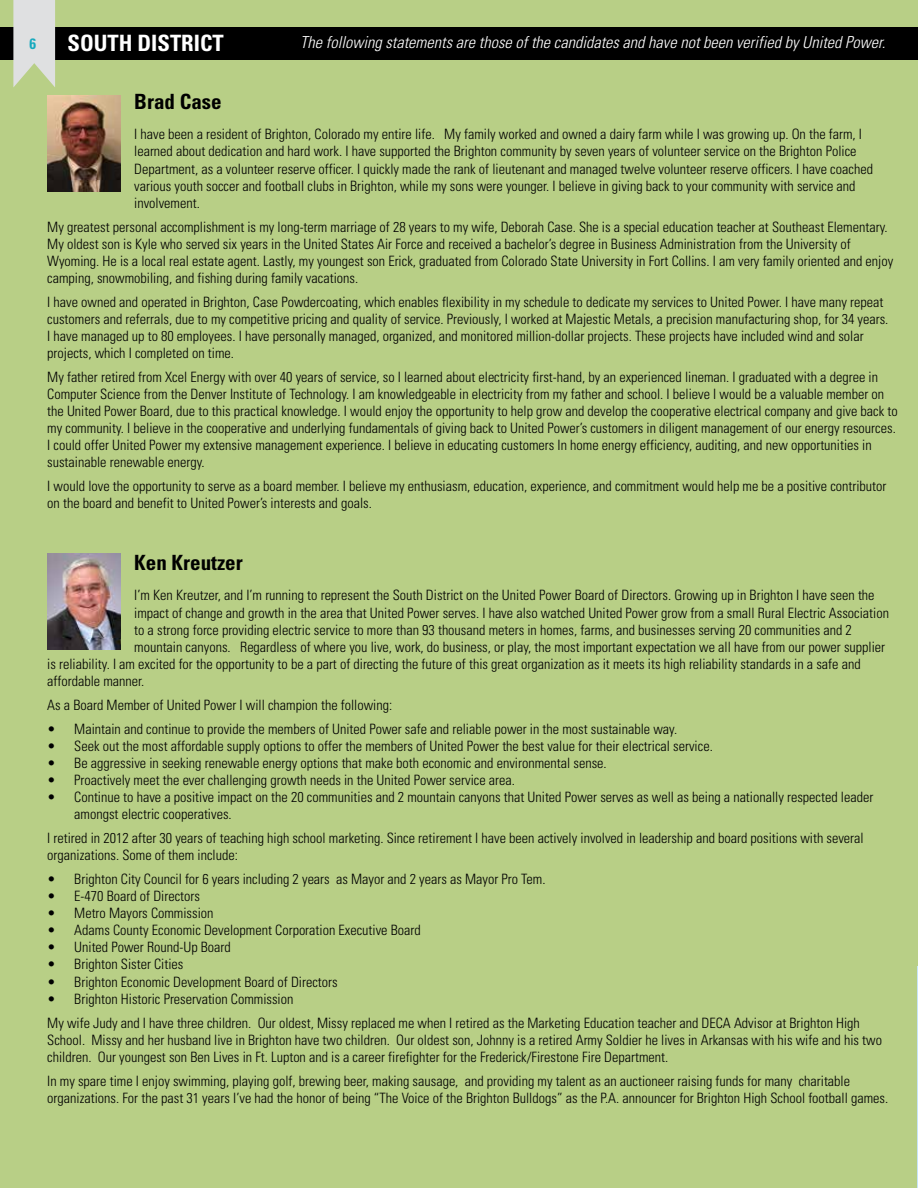
<style>
.page{position:relative;width:918px;height:1188px;background:#b8cf86}
.page>*{position:absolute;margin:0;border:0;box-sizing:border-box;transform-origin:0 0}
.t1{font:700 condensed 22.5px "Univers";color:#fff}
.t2{font:700 condensed 21px "Univers";color:#000}
.t3{font:italic 300 condensed 16.5px "Univers";color:#fff}
.t4{font:700 condensed 15px "Univers";color:#15a9be}
.t5{font:300 condensed 14.25px/17.1px "Univers";color:#000}
</style>
<div class="page">
<div style="left:0;top:27px;width:918px;height:32px;background:#000"></div>
<img style="left:47px;top:554px;width:74px;height:96px">
<img style="left:47px;top:96px;width:74px;height:96px">
<svg style="left:13px;top:0;width:42px;height:87px;background:#d8dcd3"></svg>
<hr style="left:917px;top:966px;width:1px;height:222px;background:#c7e4f8">
<p class="t4" style="left:29px;top:35px;width:8px">6</p>
<h1 class="t1" style="left:68px;top:29px;width:158px">SOUTH DISTRICT</h1>
<p class="t3" style="left:300px;top:33px;width:587px">The following statements are those of the candidates and have not been verified by United Power.</p>
<h2 class="t2" style="left:134px;top:88px;width:89px">Brad Case</h2>
<p class="t5" style="left:134px;top:126px;width:740px">I have been a resident of Brighton, Colorado my entire life. My family worked and owned a dairy farm while I was growing up. On the farm, I learned about dedication and hard work. I have supported the Brighton community by seven years of volunteer service on the Brighton Police Department, as a volunteer reserve officer. I quickly made the rank of lieutenant and managed twelve volunteer reserve officers. I have coached various youth soccer and football clubs in Brighton, while my sons were younger. I believe in giving back to your community with service and involvement.</p>
<p class="t5" style="left:47px;top:218px;width:847px">My greatest personal accomplishment is my long-term marriage of 28 years to my wife, Deborah Case. She is a special education teacher at Southeast Elementary.<br>My oldest son is Kyle who served six years in the United States Air Force and received a bachelor’s degree in Business Administration from the University of Wyoming. He is a local real estate agent. Lastly, my youngest son Erick, graduated from Colorado State University in Fort Collins. I am very family oriented and enjoy camping, snowmobiling, and fishing during family vacations.</p>
<p class="t5" style="left:47px;top:293px;width:843px">I have owned and operated in Brighton, Case Powdercoating, which enables flexibility in my schedule to dedicate my services to United Power. I have many repeat customers and referrals, due to my competitive pricing and quality of service. Previously, I worked at Majestic Metals, a precision manufacturing shop, for 34 years.<br>I have managed up to 80 employees. I have personally managed, organized, and monitored million-dollar projects. These projects have included wind and solar projects, which I completed on time.</p>
<p class="t5" style="left:47px;top:368px;width:852px">My father retired from Xcel Energy with over 40 years of service, so I learned about electricity first-hand, by an experienced lineman. I graduated with a degree in Computer Science from the Denver Institute of Technology. I am knowledgeable in electricity from my father and school. I believe I would be a valuable member on the United Power Board, due to this practical knowledge. I would enjoy the opportunity to help grow and develop the cooperative electrical company and give back to my community. I believe in the cooperative and underlying fundamentals of giving back to United Power’s customers in diligent management of our energy resources.<br>I could offer United Power my extensive management experience. I believe in educating customers In home energy efficiency, auditing, and new opportunities in sustainable renewable energy.</p>
<p class="t5" style="left:47px;top:478px;width:841px">I would love the opportunity to serve as a board member. I believe my enthusiasm, education, experience, and commitment would help me be a positive contributor on the board and benefit to United Power’s interests and goals.</p>
<h2 class="t2" style="left:134px;top:549px;width:110px">Ken Kreutzer</h2>
<p class="t5" style="left:134px;top:587px;width:742px">I’m Ken Kreutzer, and I’m running to represent the South District on the United Power Board of Directors. Growing up in Brighton I have seen the</p>
<p class="t5" style="left:134px;top:604px;width:756px">impact of change and growth in the area that United Power serves. I have also watched United Power grow from a small Rural Electric Association</p>
<p class="t5" style="left:134px;top:621px;width:719px">to a strong force providing electric service to more than 93 thousand meters in homes, farms, and businesses serving 20 communities and 2</p>
<p class="t5" style="left:134px;top:638px;width:752px">mountain canyons. Regardless of where you live, work, do business, or play, the most important expectation we all have from our power supplier</p>
<p class="t5" style="left:47px;top:655px;width:815px">is reliability. I am excited for the opportunity to be a part of directing the future of this great organization as it meets its high reliability standards in a safe and</p>
<p class="t5" style="left:47px;top:672px;width:99px">affordable manner.</p>
<p class="t5" style="left:47px;top:696px;width:347px">As a Board Member of United Power I will champion the following:</p>
<p class="t5" style="left:47px;top:720px;width:632px">• Maintain and continue to provide the members of United Power safe and reliable power in the most sustainable way.</p>
<p class="t5" style="left:47px;top:737px;width:667px">• Seek out the most affordable supply options to offer the members of United Power the best value for their electrical service.</p>
<p class="t5" style="left:47px;top:754px;width:561px">• Be aggressive in seeking renewable energy options that make both economic and environmental sense.</p>
<p class="t5" style="left:47px;top:771px;width:469px">• Proactively meet the ever challenging growth needs in the United Power service area.</p>
<p class="t5" style="left:74px;top:788px;width:801px;text-indent:-27px">• Continue to have a positive impact on the 20 communities and 2 mountain canyons that United Power serves as well as being a nationally respected leader amongst electric cooperatives.</p>
<p class="t5" style="left:47px;top:829px;width:818px">I retired in 2012 after 30 years of teaching high school marketing. Since retirement I have been actively involved in leadership and board positions with several organizations. Some of them include:</p>
<p class="t5" style="left:47px;top:870px;width:500px">• Brighton City Council for 6 years including 2 years as Mayor and 2 years as Mayor Pro Tem.</p>
<p class="t5" style="left:47px;top:887px;width:154px">• E-470 Board of Directors</p>
<p class="t5" style="left:47px;top:905px;width:168px">• Metro Mayors Commission</p>
<p class="t5" style="left:47px;top:922px;width:375px">• Adams County Economic Development Corporation Executive Board</p>
<p class="t5" style="left:47px;top:939px;width:185px">• United Power Round-Up Board</p>
<p class="t5" style="left:47px;top:956px;width:138px">• Brighton Sister Cities</p>
<p class="t5" style="left:47px;top:973px;width:292px">• Brighton Economic Development Board of Directors</p>
<p class="t5" style="left:47px;top:987px;width:814px;line-height:23.9px">• Brighton Historic Preservation Commission<br>My wife Judy and I have three children. Our oldest, Missy replaced me when I retired as the Marketing Education teacher and DECA Advisor at Brighton High</p>
<p class="t5" style="left:47px;top:1031px;width:836px">School. Missy and her husband live in Brighton have two children. Our oldest son, Johnny is a retired Army Soldier he lives in Arkansas with his wife and his two children. Our youngest son Ben Lives in Ft. Lupton and is a career firefighter for the Frederick/Firestone Fire Department.</p>
<p class="t5" style="left:47px;top:1072px;width:843px">In my spare time I enjoy swimming, playing golf, brewing beer, making sausage, and providing my talent as an auctioneer raising funds for many charitable organizations. For the past 31 years I’ve had the honor of being “The Voice of the Brighton Bulldogs” as the P.A. announcer for Brighton High School football games.</p>
</div>
